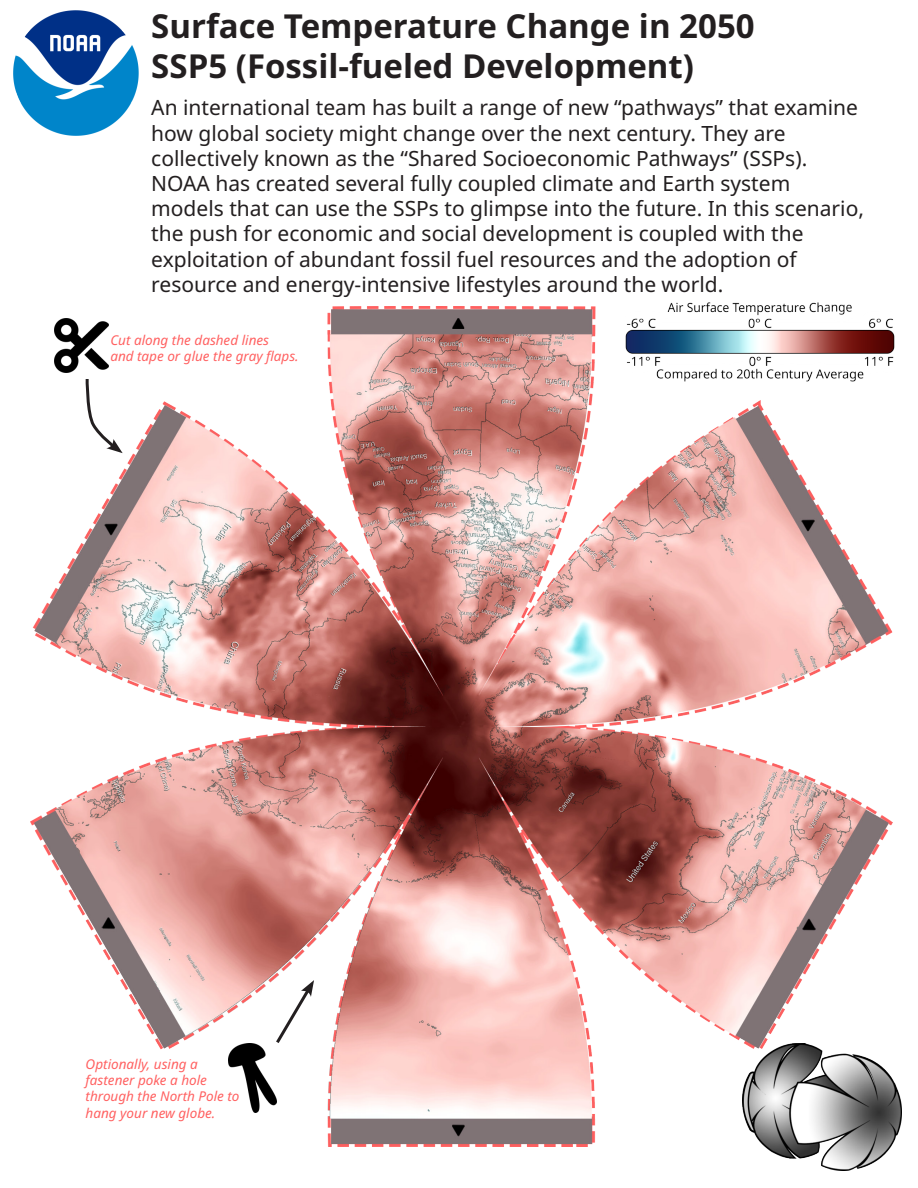
<style>
.page{position:relative;width:918px;height:1188px;background:#fff}
.page>*{position:absolute;margin:0;border:0;box-sizing:border-box;transform-origin:0 0}
.t1{font:700 33px/39.6px "Noto Sans";color:#231f20}
.Abstract{font:21px/25.2px "Noto Sans";color:#231f20}
.Directions{font:italic 13.5px/16.2px "Noto Sans";color:#ff6060}
</style>
<div class="page">
<img style="left:13px;top:10px;width:125px;height:125px">
<img style="left:669px;top:302px;width:226px;height:61px">
<img style="left:765px;top:1078px;width:137px;height:93px">
<img style="left:31px;top:307px;width:861px;height:840px">
<img style="left:55px;top:318px;width:54px;height:55px">
<img style="left:228px;top:1043px;width:48px;height:70px">
<svg style="left:84px;top:376px;width:39px;height:77px"></svg>
<svg style="left:273px;top:980px;width:41px;height:66px"></svg>
<h1 class="t1" style="left:151px;top:7px;width:605px">Surface Temperature Change in 2050<br>SSP5 (Fossil-fueled Development)</h1>
<p class="Abstract" style="left:151px;top:96px;width:714px">An international team has built a range of new “pathways” that examine how global society might change over the next century. They are collectively known as the “Shared Socioeconomic Pathways” (SSPs).<br>NOAA has created several fully coupled climate and Earth system models that can use the SSPs to glimpse into the future. In this scenario, the push for economic and social development is coupled with the exploitation of abundant fossil fuel resources and the adoption of resource and energy-intensive lifestyles around the world.</p>
<p class="Directions" style="left:110px;top:332px;width:160px">Cut along the dashed lines</p>
<p class="Directions" style="left:110px;top:348px;width:190px">and tape or glue the gray flaps.</p>
<p class="Directions" style="left:86px;top:1056px;width:155px">Optionally, using a fastener poke a hole through the North Pole to hang your new globe.</p>
</div>
